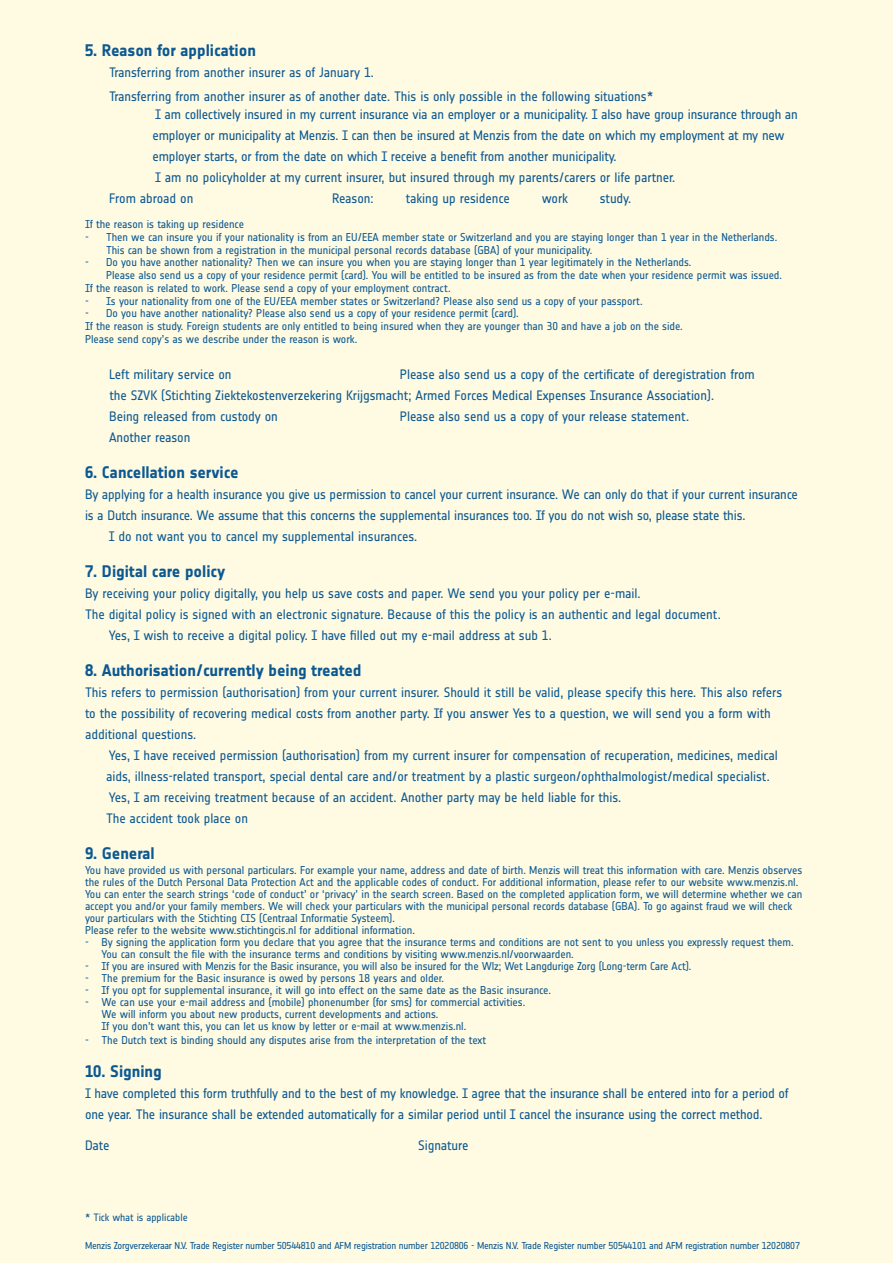
<style>
.page{position:relative;width:893px;height:1263px;background:#fffae2}
.page>*{position:absolute;margin:0;border:0;box-sizing:border-box;transform-origin:0 0}
.t1{font:16.5px "Notes Bold Tf";letter-spacing:-.005em;color:#0c5992}
.t2{font:13.5px/21px "Notes Regular Tf";letter-spacing:-.01em;color:#0c5992}
.t3{font:11.25px/12px "Notes Regular Tf";letter-spacing:-.005em;color:#0c5992}
.t4{font:10.5px "Notes Regular Tf";letter-spacing:-.005em;color:#0c5992}
.t5{font:9.9px "Notes Regular Tf";letter-spacing:-.025em;color:#0c5992}
</style>
<div class="page">
<h1 class="t1" style="left:85px;top:41px;width:172px">5. Reason for application</h1>
<p class="t2" style="left:109px;top:60px;width:546px;line-height:24px">Transferring from another insurer as of January 1.<br>Transferring from another insurer as of another date. This is only possible in the following situations*</p>
<p class="t2" style="left:155px;top:104px;width:644px">I am collectively insured in my current insurance via an employer or a municipality. I also have group insurance through an</p>
<p class="t2" style="left:153px;top:125px;width:634px">employer or municipality at Menzis. I can then be insured at Menzis from the date on which my employment at my new</p>
<p class="t2" style="left:153px;top:146px;width:466px">employer starts, or from the date on which I receive a benefit from another municipality.</p>
<p class="t2" style="left:155px;top:167px;width:521px">I am no policyholder at my current insurer, but insured through my parents/carers or life partner.</p>
<p class="t2" style="left:109px;top:188px;width:86px">From abroad on</p>
<p class="t2" style="left:332px;top:188px;width:43px">Reason:</p>
<p class="t2" style="left:406px;top:188px;width:106px">taking up residence</p>
<p class="t2" style="left:542px;top:188px;width:28px">work</p>
<p class="t2" style="left:600px;top:188px;width:33px">study.</p>
<p class="t3" style="left:85px;top:218px;width:161px">If the reason is taking up residence</p>
<p class="t3" style="left:106px;top:231px;width:673px;line-height:12.8px;text-indent:-21px">- Then we can insure you if your nationality is from an EU/EEA member state or Switzerland and you are staying longer than 1 year in the Netherlands.<br>This can be shown from a registration in the municipal personal records database (GBA) of your municipality.</p>
<p class="t3" style="left:85px;top:257px;width:608px">- Do you have another nationality? Then we can insure you when you are staying longer than 1 year legitimately in the Netherlands.</p>
<p class="t3" style="left:106px;top:269px;width:677px">Please also send us a copy of your residence permit (card). You will be entitled to be insured as from the date when your residence permit was issued.</p>
<p class="t3" style="left:85px;top:282px;width:367px">If the reason is related to work. Please send a copy of your employment contract.</p>
<p class="t3" style="left:85px;top:295px;width:559px">- Is your nationality from one of the EU/EEA member states or Switzerland? Please also send us a copy of your passport.</p>
<p class="t3" style="left:85px;top:307px;width:599px;line-height:12.8px">- Do you have another nationality? Please also send us a copy of your residence permit (card).<br>If the reason is study. Foreign students are only entitled to being insured when they are younger than 30 and have a job on the side.<br>Please send copy’s as we describe under the reason is work.</p>
<p class="t2" style="left:109px;top:364px;width:124px">Left military service on</p>
<p class="t2" style="left:109px;top:364px;width:647px;text-indent:291px">Please also send us a copy of the certificate of deregistration from the SZVK (Stichting Ziektekostenverzekering Krijgsmacht; Armed Forces Medical Expenses Insurance Association).<br>Being released from custody on</p>
<p class="t2" style="left:400px;top:406px;width:291px">Please also send us a copy of your release statement.</p>
<p class="t2" style="left:109px;top:427px;width:83px">Another reason</p>
<h1 class="t1" style="left:85px;top:463px;width:155px">6. Cancellation service</h1>
<p class="t2" style="left:85px;top:484px;width:714px">By applying for a health insurance you give us permission to cancel your current insurance. We can only do that if your current insurance</p>
<p class="t2" style="left:85px;top:505px;width:662px">is a Dutch insurance. We assume that this concerns the supplemental insurances too. If you do not wish so, please state this.</p>
<p class="t2" style="left:109px;top:526px;width:310px">I do not want you to cancel my supplemental insurances.</p>
<h1 class="t1" style="left:85px;top:562px;width:142px">7. Digital care policy</h1>
<p class="t2" style="left:85px;top:583px;width:557px">By receiving your policy digitally, you help us save costs and paper. We send you your policy per e-mail.</p>
<p class="t2" style="left:85px;top:604px;width:637px">The digital policy is signed with an electronic signature. Because of this the policy is an authentic and legal document.</p>
<p class="t2" style="left:109px;top:625px;width:444px">Yes, I wish to receive a digital policy. I have filled out my e-mail address at sub 1.</p>
<h1 class="t1" style="left:85px;top:661px;width:278px">8. Authorisation/currently being treated</h1>
<p class="t2" style="left:85px;top:682px;width:699px">This refers to permission (authorisation) from your current insurer. Should it still be valid, please specify this here. This also refers to the possibility of recovering medical costs from another party. If you answer Yes to a question, we will send you a form with additional questions.</p>
<p class="t2" style="left:106px;top:745px;width:673px">Yes, I have received permission (authorisation) from my current insurer for compensation of recuperation, medicines, medical aids, illness-related transport, special dental care and/or treatment by a plastic surgeon/ophthalmologist/medical specialist.<br>Yes, I am receiving treatment because of an accident. Another party may be held liable for this.<br>The accident took place on</p>
<h1 class="t1" style="left:85px;top:844px;width:71px">9. General</h1>
<p class="t3" style="left:85px;top:864px;width:719px">You have provided us with personal particulars. For example your name, address and date of birth. Menzis will treat this information with care. Menzis observes the rules of the Dutch Personal Data Protection Act and the applicable codes of conduct. For additional information, please refer to our website www.menzis.nl.<br>You can enter the search strings ‘code of conduct’ or ‘privacy’ in the search screen. Based on the completed application form, we will determine whether we can accept you and/or your family members. We will check your particulars with the municipal personal records database (GBA). To go against fraud we will check your particulars with the Stichting CIS (Centraal Informatie Systeem).<br>Please refer to the website www.stichtingcis.nl for additional information.</p>
<p class="t3" style="left:102px;top:936px;width:694px;text-indent:-17px">- By signing the application form you declare that you agree that the insurance terms and conditions are not sent to you unless you expressly request them.<br>You can consult the file with the insurance terms and conditions by visiting www.menzis.nl/voorwaarden.</p>
<p class="t3" style="left:85px;top:960px;width:608px">- If you are insured with Menzis for the Basic insurance, you will also be insured for the Wlz; Wet Langdurige Zorg (Long-term Care Act).</p>
<p class="t3" style="left:85px;top:972px;width:360px">- The premium for the Basic insurance is owed by persons 18 years and older.</p>
<p class="t3" style="left:85px;top:984px;width:467px">- If you opt for supplemental insurance, it will go into effect on the same date as the Basic insurance.</p>
<p class="t3" style="left:102px;top:996px;width:425px;text-indent:-17px">- We can use your e-mail address and (mobile) phonenumber (for sms) for commercial activities.<br>We will inform you about new products, current developments and actions.<br>If you don’t want this, you can let us know by letter or e-mail at www.menzis.nl.</p>
<p class="t3" style="left:85px;top:1034px;width:403px">- The Dutch text is binding should any disputes arise from the interpretation of the text</p>
<h1 class="t1" style="left:85px;top:1061px;width:78px">10. Signing</h1>
<p class="t2" style="left:85px;top:1082px;width:705px">I have completed this form truthfully and to the best of my knowledge. I agree that the insurance shall be entered into for a period of one year. The insurance shall be extended automatically for a similar period until I cancel the insurance using the correct method.</p>
<p class="t2" style="left:85px;top:1135px;width:26px">Date</p>
<p class="t2" style="left:418px;top:1135px;width:52px">Signature</p>
<p class="t4" style="left:85px;top:1211px;width:104px">* Tick what is applicable</p>
<p class="t5" style="left:85px;top:1240px;width:716px">Menzis Zorgverzekeraar N.V. Trade Register number 50544810 and AFM registration number 12020806 - Menzis N.V. Trade Register number 50544101 and AFM registration number 12020807</p>
</div>
